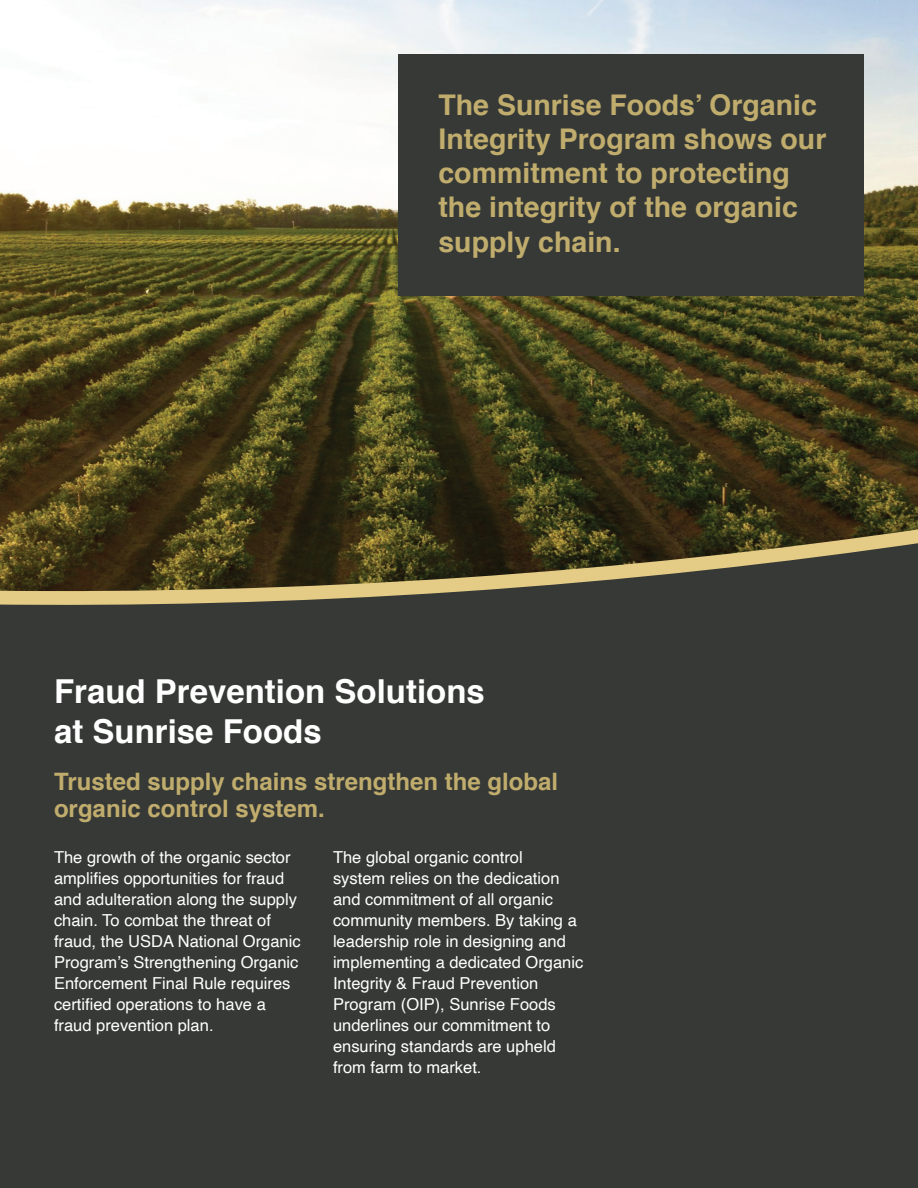
<style>
.page{position:relative;width:918px;height:1188px;background:#363936}
.page>*{position:absolute;margin:0;border:0;box-sizing:border-box;transform-origin:0 0}
.Heading{font:700 33px/39.6px "Helvetica";color:#fff}
.Call_Out{font:700 28.5px/34.2px "Helvetica";color:#c0ac6c}
.Sub-Heading{font:700 24px/27px "Helvetica";color:#c0ac6c}
.Body_Text{font:16.5px/21px "Helvetica";color:#fff}
</style>
<div class="page">
<svg style="left:0;top:591px;width:468px;height:14px;fill:#e4cb86"></svg>
<img style="left:0;top:0;width:918px;height:591px">
<div style="left:399px;top:54px;width:465px;height:242px;background:#363936"></div>
<p class="Call_Out" style="left:438px;top:88px;width:389px">The Sunrise Foods’ Organic<br>Integrity Program shows our commitment to protecting the integrity of the organic supply chain.</p>
<p class="Heading" style="left:54px;top:672px;width:432px">Fraud Prevention Solutions at Sunrise Foods</p>
<p class="Sub-Heading" style="left:54px;top:768px;width:506px">Trusted supply chains strengthen the global organic control system.</p>
<p class="Body_Text" style="left:54px;top:847px;width:248px">The growth of the organic sector amplifies opportunities for fraud and adulteration along the supply chain. To combat the threat of fraud, the USDA National Organic<br>Program’s Strengthening Organic<br>Enforcement Final Rule requires certified operations to have a fraud prevention plan.</p>
<p class="Body_Text" style="left:333px;top:847px;width:252px">The global organic control<br>system relies on the dedication and commitment of all organic community members. By taking a leadership role in designing and implementing a dedicated Organic<br>Integrity &amp; Fraud Prevention<br>Program (OIP), Sunrise Foods underlines our commitment to ensuring standards are upheld from farm to market.</p>
</div>
